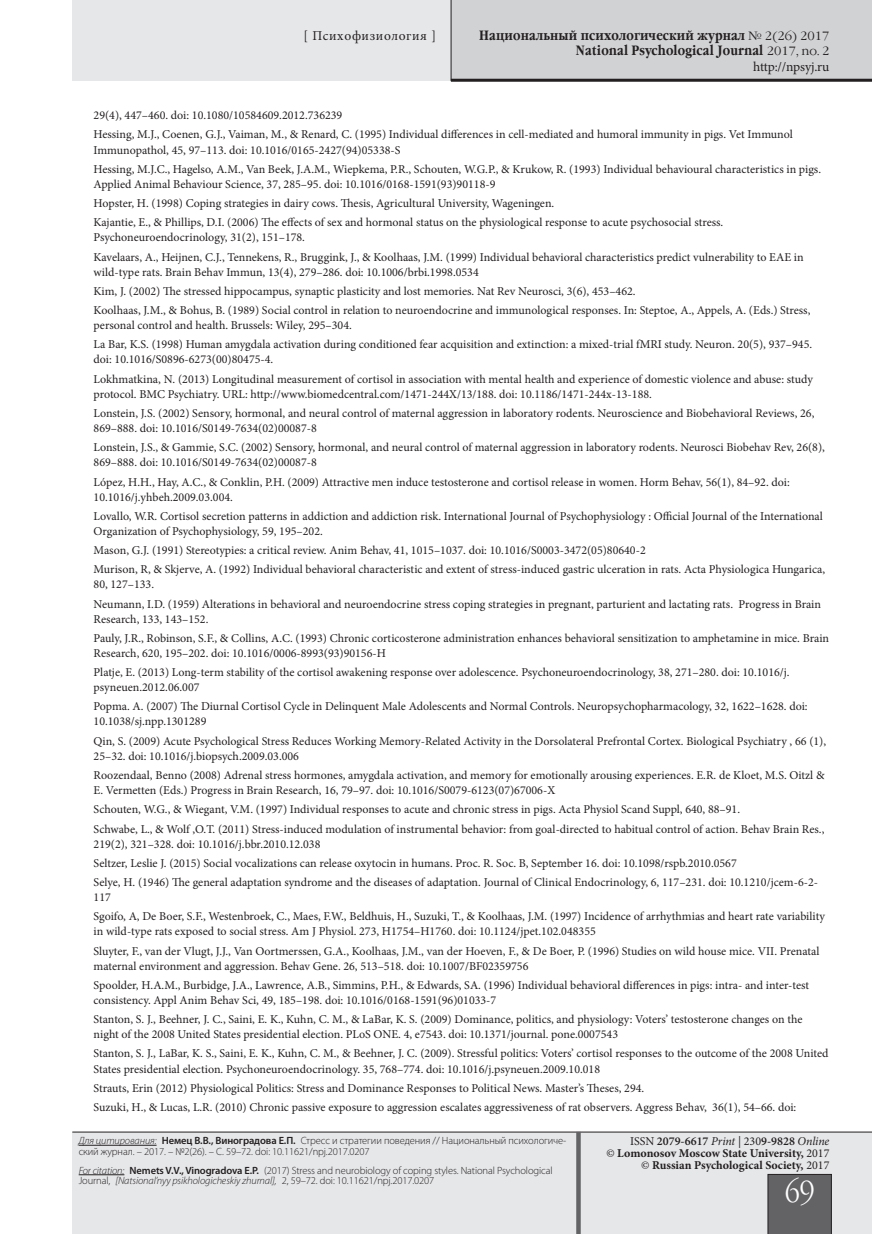
<style>
.page{position:relative;width:872px;height:1234px;background:#fff}
.page>*{position:absolute;margin:0;border:0;box-sizing:border-box;transform-origin:0 0}
.t1{font:30px "Garamond Narrow C";color:#fff}
.t2{font:700 13.5px/15px "Garamond Narrow C";letter-spacing:.01em;color:#231f20;text-align:right}
.t3{font:13.5px "Minion Pro";letter-spacing:.035em;color:#231f20}
.t4{font:13.5px "Minion Pro";letter-spacing:-.015em;color:#231f20}
.Reference{font:12px/15px "Minion Pro";color:#231f20}
.t5{font:700 12px/12px "Minion Pro";color:#231f20;text-align:right}
.t6{font:300 10.5px/10.5px "Myriad Pro";letter-spacing:-.01em;color:#231f20}
.s1{font-family:"Garamond C";font-weight:400;font-size:12px}
.s2{font-style:italic}
.s3{font-weight:600}
.s4{font-weight:400}
.s5{font-weight:400;font-style:italic}
</style>
<div class="page">
<div style="left:72px;top:0;width:800px;height:81px;background:#e6e7e9"></div>
<div style="left:451px;top:0;width:421px;height:81px;background:#d1d2d4"></div>
<div style="left:72px;top:1132px;width:800px;height:101px;background:#e6e7e9"></div>
<hr style="left:72px;top:1131px;width:800px;height:1px;background:#231f20">
<div style="left:767px;top:1173px;width:64px;height:60px;background:#636366"></div>
<hr style="left:451px;top:79px;width:421px;height:3px;background:#231f20">
<div style="left:576px;top:1131px;width:5px;height:102px;background:#636366"></div>
<hr style="left:451px;top:0;width:1px;height:81px;background:#231f20">
<hr style="left:79px;top:1144px;width:78px;height:1px;background:#231f20">
<hr style="left:79px;top:1174px;width:45px;height:1px;background:#231f20">
<p class="t3" style="left:303px;top:26px;width:134px">[ Психофизиология ]</p>
<p class="t2" style="left:479px;top:28px;width:352px">Национальный психологический журнал <span class="s1">№ 2(26) 2017<br></span>National Psychological Journal <span class="s1">2017, no. 2</span></p>
<p class="t4" style="left:753px;top:57px;width:78px">http://npsyj.ru</p>
<p class="Reference" style="left:94px;top:108px;width:250px">29(4), 447–460. doi: 10.1080/10584609.2012.736239</p>
<p class="Reference" style="left:94px;top:127px;width:701px">Hessing, M.J., Coenen, G.J., Vaiman, M., &amp; Renard, C. (1995) Individual differences in cell-mediated and humoral immunity in pigs. Vet Immunol<br>Immunopathol, 45, 97–113. doi: 10.1016/0165-2427(94)05338-S</p>
<p class="Reference" style="left:94px;top:161px;width:729px">Hessing, M.J.C., Hagelso, A.M., Van Beek, J.A.M., Wiepkema, P.R., Schouten, W.G.P., &amp; Krukow, R. (1993) Individual behavioural characteristics in pigs.<br>Applied Animal Behaviour Science, 37, 285–95. doi: 10.1016/0168-1591(93)90118-9</p>
<p class="Reference" style="left:94px;top:196px;width:462px">Hopster, H. (1998) Coping strategies in dairy cows. Thesis, Agricultural University, Wageningen.</p>
<p class="Reference" style="left:94px;top:215px;width:631px">Kajantie, E., &amp; Phillips, D.I. (2006) The effects of sex and hormonal status on the physiological response to acute psychosocial stress.<br>Psychoneuroendocrinology, 31(2), 151–178.</p>
<p class="Reference" style="left:94px;top:249px;width:711px">Kavelaars, A., Heijnen, C.J., Tennekens, R., Bruggink, J., &amp; Koolhaas, J.M. (1999) Individual behavioral characteristics predict vulnerability to EAE in wild-type rats. Brain Behav Immun, 13(4), 279–286. doi: 10.1006/brbi.1998.0534</p>
<p class="Reference" style="left:94px;top:283px;width:543px">Kim, J. (2002) The stressed hippocampus, synaptic plasticity and lost memories. Nat Rev Neurosci, 3(6), 453–462.</p>
<p class="Reference" style="left:94px;top:303px;width:718px">Koolhaas, J.M., &amp; Bohus, B. (1989) Social control in relation to neuroendocrine and immunological responses. In: Steptoe, A., Appels, A. (Eds.) Stress, personal control and health. Brussels: Wiley, 295–304.</p>
<p class="Reference" style="left:94px;top:337px;width:720px">La Bar, K.S. (1998) Human amygdala activation during conditioned fear acquisition and extinction: a mixed-trial fMRI study. Neuron. 20(5), 937–945. doi: 10.1016/S0896-6273(00)80475-4.</p>
<p class="Reference" style="left:94px;top:371px;width:721px">Lokhmatkina, N. (2013) Longitudinal measurement of cortisol in association with mental health and experience of domestic violence and abuse: study protocol. BMC Psychiatry. URL: http://www.biomedcentral.com/1471-244X/13/188. doi: 10.1186/1471-244x-13-188.</p>
<p class="Reference" style="left:94px;top:405px;width:722px">Lonstein, J.S. (2002) Sensory, hormonal, and neural control of maternal aggression in laboratory rodents. Neuroscience and Biobehavioral Reviews, 26,<br>869–888. doi: 10.1016/S0149-7634(02)00087-8</p>
<p class="Reference" style="left:94px;top:440px;width:733px">Lonstein, J.S., &amp; Gammie, S.C. (2002) Sensory, hormonal, and neural control of maternal aggression in laboratory rodents. Neurosci Biobehav Rev, 26(8),<br>869–888. doi: 10.1016/S0149-7634(02)00087-8</p>
<p class="Reference" style="left:94px;top:474px;width:697px">López, H.H., Hay, A.C., &amp; Conklin, P.H. (2009) Attractive men induce testosterone and cortisol release in women. Horm Behav, 56(1), 84–92. doi:<br>10.1016/j.yhbeh.2009.03.004.</p>
<p class="Reference" style="left:94px;top:508px;width:731px">Lovallo, W.R. Cortisol secretion patterns in addiction and addiction risk. International Journal of Psychophysiology : Official Journal of the International<br>Organization of Psychophysiology, 59, 195–202.</p>
<p class="Reference" style="left:94px;top:542px;width:553px">Mason, G.J. (1991) Stereotypies: a critical review. Anim Behav, 41, 1015–1037. doi: 10.1016/S0003-3472(05)80640-2</p>
<p class="Reference" style="left:94px;top:562px;width:733px">Murison, R, &amp; Skjerve, A. (1992) Individual behavioral characteristic and extent of stress-induced gastric ulceration in rats. Acta Physiologica Hungarica,<br>80, 127–133.</p>
<p class="Reference" style="left:94px;top:596px;width:729px">Neumann, I.D. (1959) Alterations in behavioral and neuroendocrine stress coping strategies in pregnant, parturient and lactating rats. Progress in Brain<br>Research, 133, 143–152.</p>
<p class="Reference" style="left:94px;top:630px;width:737px">Pauly, J.R., Robinson, S.F., &amp; Collins, A.C. (1993) Chronic corticosterone administration enhances behavioral sensitization to amphetamine in mice. Brain<br>Research, 620, 195–202. doi: 10.1016/0006-8993(93)90156-H</p>
<p class="Reference" style="left:94px;top:664px;width:697px">Platje, E. (2013) Long-term stability of the cortisol awakening response over adolescence. Psychoneuroendocrinology, 38, 271–280. doi: 10.1016/j. psyneuen.2012.06.007</p>
<p class="Reference" style="left:94px;top:699px;width:715px">Popma. A. (2007) The Diurnal Cortisol Cycle in Delinquent Male Adolescents and Normal Controls. Neuropsychopharmacology, 32, 1622–1628. doi:<br>10.1038/sj.npp.1301289</p>
<p class="Reference" style="left:94px;top:733px;width:734px">Qin, S. (2009) Acute Psychological Stress Reduces Working Memory-Related Activity in the Dorsolateral Prefrontal Cortex. Biological Psychiatry , 66 (1),<br>25–32. doi: 10.1016/j.biopsych.2009.03.006</p>
<p class="Reference" style="left:94px;top:767px;width:732px">Roozendaal, Benno (2008) Adrenal stress hormones, amygdala activation, and memory for emotionally arousing experiences. E.R. de Kloet, M.S. Oitzl &amp;<br>E. Vermetten (Eds.) Progress in Brain Research, 16, 79–97. doi: 10.1016/S0079-6123(07)67006-X</p>
<p class="Reference" style="left:94px;top:801px;width:648px">Schouten, W.G., &amp; Wiegant, V.M. (1997) Individual responses to acute and chronic stress in pigs. Acta Physiol Scand Suppl, 640, 88–91.</p>
<p class="Reference" style="left:94px;top:821px;width:732px">Schwabe, L., &amp; Wolf ,O.T. (2011) Stress-induced modulation of instrumental behavior: from goal-directed to habitual control of action. Behav Brain Res.,<br>219(2), 321–328. doi: 10.1016/j.bbr.2010.12.038</p>
<p class="Reference" style="left:94px;top:855px;width:644px">Seltzer, Leslie J. (2015) Social vocalizations can release oxytocin in humans. Proc. R. Soc. B, September 16. doi: 10.1098/rspb.2010.0567</p>
<p class="Reference" style="left:94px;top:874px;width:726px">Selye, H. (1946) The general adaptation syndrome and the diseases of adaptation. Journal of Clinical Endocrinology, 6, 117–231. doi: 10.1210/jcem-6-2-<br>117</p>
<p class="Reference" style="left:94px;top:908px;width:733px">Sgoifo, A, De Boer, S.F., Westenbroek, C., Maes, F.W., Beldhuis, H., Suzuki, T., &amp; Koolhaas, J.M. (1997) Incidence of arrhythmias and heart rate variability in wild-type rats exposed to social stress. Am J Physiol. 273, H1754–Н1760. doi: 10.1124/jpet.102.048355</p>
<p class="Reference" style="left:94px;top:943px;width:727px">Sluyter, F., van der Vlugt, J.J., Van Oortmerssen, G.A., Koolhaas, J.M., van der Hoeven, F., &amp; De Boer, P. (1996) Studies on wild house mice. VII. Prenatal maternal environment and aggression. Behav Gene. 26, 513–518. doi: 10.1007/BF02359756</p>
<p class="Reference" style="left:94px;top:977px;width:717px">Spoolder, H.A.M., Burbidge, J.A., Lawrence, A.B., Simmins, P.H., &amp; Edwards, SA. (1996) Individual behavioral differences in pigs: intra- and inter-test consistency. Appl Anim Behav Sci, 49, 185–198. doi: 10.1016/0168-1591(96)01033-7</p>
<p class="Reference" style="left:94px;top:1011px;width:710px">Stanton, S. J., Beehner, J. C., Saini, E. K., Kuhn, C. M., &amp; LaBar, K. S. (2009) Dominance, politics, and physiology: Voters’ testosterone changes on the night of the 2008 United States presidential election. PLoS ONE. 4, e7543. doi: 10.1371/journal. pone.0007543</p>
<p class="Reference" style="left:94px;top:1045px;width:736px">Stanton, S. J., LaBar, K. S., Saini, E. K., Kuhn, C. M., &amp; Beehner, J. C. (2009). Stressful politics: Voters’ cortisol responses to the outcome of the 2008 United<br>States presidential election. Psychoneuroendocrinology. 35, 768–774. doi: 10.1016/j.psyneuen.2009.10.018</p>
<p class="Reference" style="left:94px;top:1080px;width:552px">Strauts, Erin (2012) Physiological Politics: Stress and Dominance Responses to Political News. Master’s Theses, 294.</p>
<p class="Reference" style="left:94px;top:1099px;width:704px">Suzuki, H., &amp; Lucas, L.R. (2010) Chronic passive exposure to aggression escalates aggressiveness of rat observers. Aggress Behav, 36(1), 54–66. doi:</p>
<p class="t6" style="left:79px;top:1134px;width:489px"><span class="s2">Для цитирования:</span> <span class="s3">Немец В.В., Виноградова Е.П.</span> Стресс и стратегии поведения // Национальный психологиче&shy;ский журнал. – 2017. – №2(26). – С. 59–72. doi: 10.11621/npj.2017.0207</p>
<p class="t6" style="left:79px;top:1164px;width:475px"><span class="s2">For citation:</span> <span class="s3">Nemets V.V., Vinogradova E.P.</span> (2017) Stress and neurobiology of coping styles. National Psychological<br>Journal, <span class="s2">[Natsional’nyy psikhologicheskiy zhurnal],</span> 2, 59–72. doi: 10.11621/npj.2017.0207</p>
<p class="t5" style="left:606px;top:1134px;width:225px"><span class="s4">ISSN</span> <span class="s3">2079-6617</span> <span class="s5">Print</span> <span class="s4">| 230</span><span class="s3">9-9828</span> <span class="s5">Online<br>©</span> Lomonosov Moscow State University, <span class="s4">2017 ©</span> Russian Psychological Society, <span class="s4">2017</span></p>
<h1 class="t1" style="left:785px;top:1175px;width:31px">69</h1>
</div>
